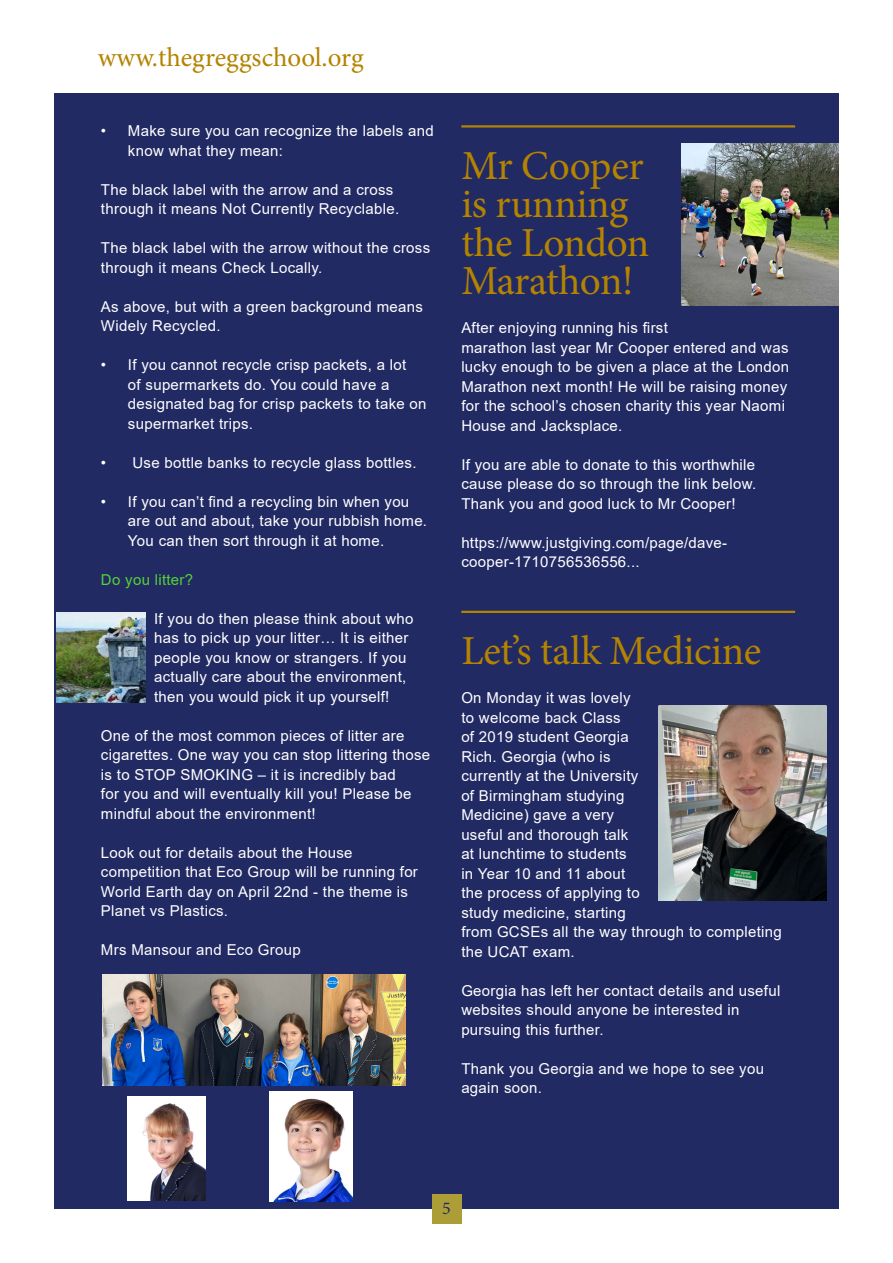
<style>
.page{position:relative;width:893px;height:1263px;background:#fff}
.page>*{position:absolute;margin:0;border:0;box-sizing:border-box;transform-origin:0 0}
.t1{font:41.25px/38.4px "Minion Pro";letter-spacing:-.01em;color:#b48300}
.t2{font:27px "Minion Pro";color:#b48300}
.t3{font:18px "Minion Pro";color:#222a64}
.Paragraph_Style_1{font:15px/19.5px "Arial";letter-spacing:.02em;color:#fff}
.Paragraph_Style_1-2{font:15px "Arial";letter-spacing:.02em;color:#54d335}
</style>
<div class="page">
<div style="left:54px;top:94px;width:785px;height:1115px;background:#222a64"></div>
<div style="left:432px;top:1194px;width:29px;height:30px;background:#ad9d36"></div>
<hr style="left:461px;top:125px;width:334px;height:3px;background:#b48300">
<hr style="left:461px;top:611px;width:334px;height:2px;background:#b48300">
<img style="left:681px;top:144px;width:158px;height:161px">
<img style="left:56px;top:613px;width:90px;height:90px">
<img style="left:102px;top:975px;width:303px;height:110px">
<img style="left:128px;top:1097px;width:78px;height:104px">
<img style="left:270px;top:1091px;width:83px;height:111px">
<img style="left:658px;top:705px;width:168px;height:195px">
<p class="t2" style="left:98px;top:40px;width:267px">www.thegreggschool.org</p>
<p class="Paragraph_Style_1" style="left:128px;top:121px;width:307px;text-indent:-27px">• Make sure you can recognize the labels and know what they mean:</p>
<p class="Paragraph_Style_1" style="left:101px;top:180px;width:300px">The black label with the arrow and a cross through it means Not Currently Recyclable.</p>
<p class="Paragraph_Style_1" style="left:101px;top:238px;width:331px">The black label with the arrow without the cross through it means Check Locally.</p>
<p class="Paragraph_Style_1" style="left:101px;top:297px;width:323px">As above, but with a green background means<br>Widely Recycled.</p>
<p class="Paragraph_Style_1" style="left:128px;top:355px;width:300px;text-indent:-27px">• If you cannot recycle crisp packets, a lot<br>of supermarkets do. You could have a designated bag for crisp packets to take on supermarket trips.</p>
<p class="Paragraph_Style_1" style="left:101px;top:453px;width:317px">• Use bottle banks to recycle glass bottles.</p>
<p class="Paragraph_Style_1" style="left:128px;top:492px;width:301px;text-indent:-27px">• If you can’t find a recycling bin when you are out and about, take your rubbish home.<br>You can then sort through it at home.</p>
<p class="Paragraph_Style_1-2" style="left:101px;top:569px;width:94px">Do you litter?</p>
<p class="Paragraph_Style_1" style="left:154px;top:609px;width:261px">If you do then please think about who has to pick up your litter… It is either people you know or strangers. If you actually care about the environment, then you would pick it up yourself!</p>
<p class="Paragraph_Style_1" style="left:101px;top:726px;width:331px">One of the most common pieces of litter are cigarettes. One way you can stop littering those is to STOP SMOKING – it is incredibly bad<br>for you and will eventually kill you! Please be mindful about the environment!</p>
<p class="Paragraph_Style_1" style="left:101px;top:843px;width:318px">Look out for details about the House competition that Eco Group will be running for World Earth day on April 22nd - the theme is Planet vs Plastics.</p>
<p class="Paragraph_Style_1" style="left:101px;top:940px;width:201px">Mrs Mansour and Eco Group</p>
<p class="t1" style="left:461px;top:146px;width:190px">Mr Cooper is running the London<br>Marathon!</p>
<p class="Paragraph_Style_1" style="left:461px;top:318px;width:329px">After enjoying running his first<br>marathon last year Mr Cooper entered and was lucky enough to be given a place at the London Marathon next month! He will be raising money for the school’s chosen charity this year Naomi House and Jacksplace.</p>
<p class="Paragraph_Style_1" style="left:461px;top:454px;width:296px;text-align:justify">If you are able to donate to this worthwhile cause please do so through the link below.<br>Thank you and good luck to Mr Cooper!</p>
<p class="Paragraph_Style_1" style="left:461px;top:532px;width:267px">https://www.justgiving.com/page/dave&shy;cooper-1710756536556...</p>
<p class="t1" style="left:461px;top:632px;width:301px">Let’s talk Medicine</p>
<p class="Paragraph_Style_1" style="left:461px;top:688px;width:322px">On Monday it was lovely<br>to welcome back Class<br>of 2019 student Georgia<br>Rich. Georgia (who is<br>currently at the University<br>of Birmingham studying<br>Medicine) gave a very<br>useful and thorough talk<br>at lunchtime to students<br>in Year 10 and 11 about<br>the process of applying to<br>study medicine, starting<br>from GCSEs all the way through to completing the UCAT exam.</p>
<p class="Paragraph_Style_1" style="left:461px;top:980px;width:320px">Georgia has left her contact details and useful websites should anyone be interested in pursuing this further.</p>
<p class="Paragraph_Style_1" style="left:461px;top:1058px;width:304px">Thank you Georgia and we hope to see you again soon.</p>
<p class="t3" style="left:442px;top:1196px;width:10px">5</p>
</div>
